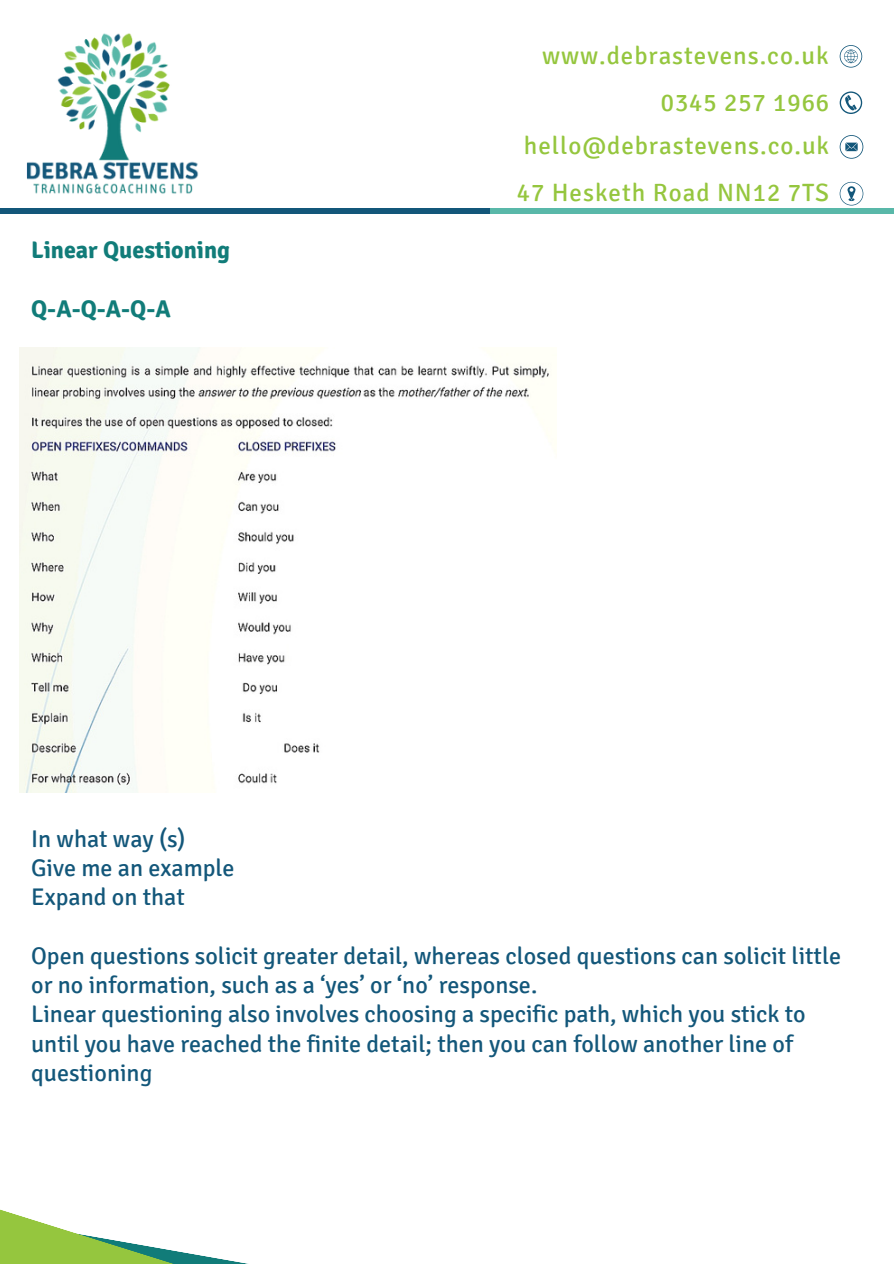
<style>
.page{position:relative;width:894px;height:1264px;background:#fff}
.page>*{position:absolute;margin:0;border:0;box-sizing:border-box;transform-origin:0 0}
.t1{font:24.9px "Signika";letter-spacing:.04em;color:#95c63e}
.t2{font:24px/29.2px "Signika";color:#13577a}
.t3{font:700 24px "Signika";color:#117c79}
</style>
<div class="page">
<svg style="left:839px;top:91px;width:22px;height:23px"></svg>
<svg style="left:839px;top:135px;width:24px;height:24px"></svg>
<svg style="left:839px;top:182px;width:24px;height:23px"></svg>
<div style="left:0;top:208px;width:490px;height:6px;background:#13577a"></div>
<div style="left:490px;top:208px;width:403px;height:6px;background:#59b8a9"></div>
<img style="left:26px;top:33px;width:173px;height:161px">
<svg style="left:839px;top:45px;width:23px;height:23px"></svg>
<svg style="left:0;top:1209px;width:243px;height:54px"></svg>
<img style="left:20px;top:348px;width:531px;height:444px">
<p class="t1" style="left:542px;top:41px;width:288px">www.debrastevens.co.uk</p>
<p class="t3" style="left:31px;top:236px;width:200px">Linear Questioning</p>
<p class="t3" style="left:31px;top:294px;width:141px">Q-A-Q-A-Q-A</p>
<p class="t1" style="left:660px;top:87px;width:170px">0345 257 1966</p>
<p class="t1" style="left:523px;top:131px;width:307px">hello@debrastevens.co.uk</p>
<p class="t1" style="left:516px;top:178px;width:314px">47 Hesketh Road NN12 7TS</p>
<p class="t2" style="left:31px;top:824px;width:156px">In what way (s)</p>
<p class="t2" style="left:31px;top:853px;width:205px">Give me an example</p>
<p class="t2" style="left:31px;top:882px;width:155px">Expand on that</p>
<p class="t2" style="left:31px;top:941px;width:811px">Open questions solicit greater detail, whereas closed questions can solicit little or no information, such as a ‘yes’ or ‘no’ response.</p>
<p class="t2" style="left:31px;top:999px;width:775px">Linear questioning also involves choosing a specific path, which you stick to until you have reached the finite detail; then you can follow another line of questioning</p>
</div>
